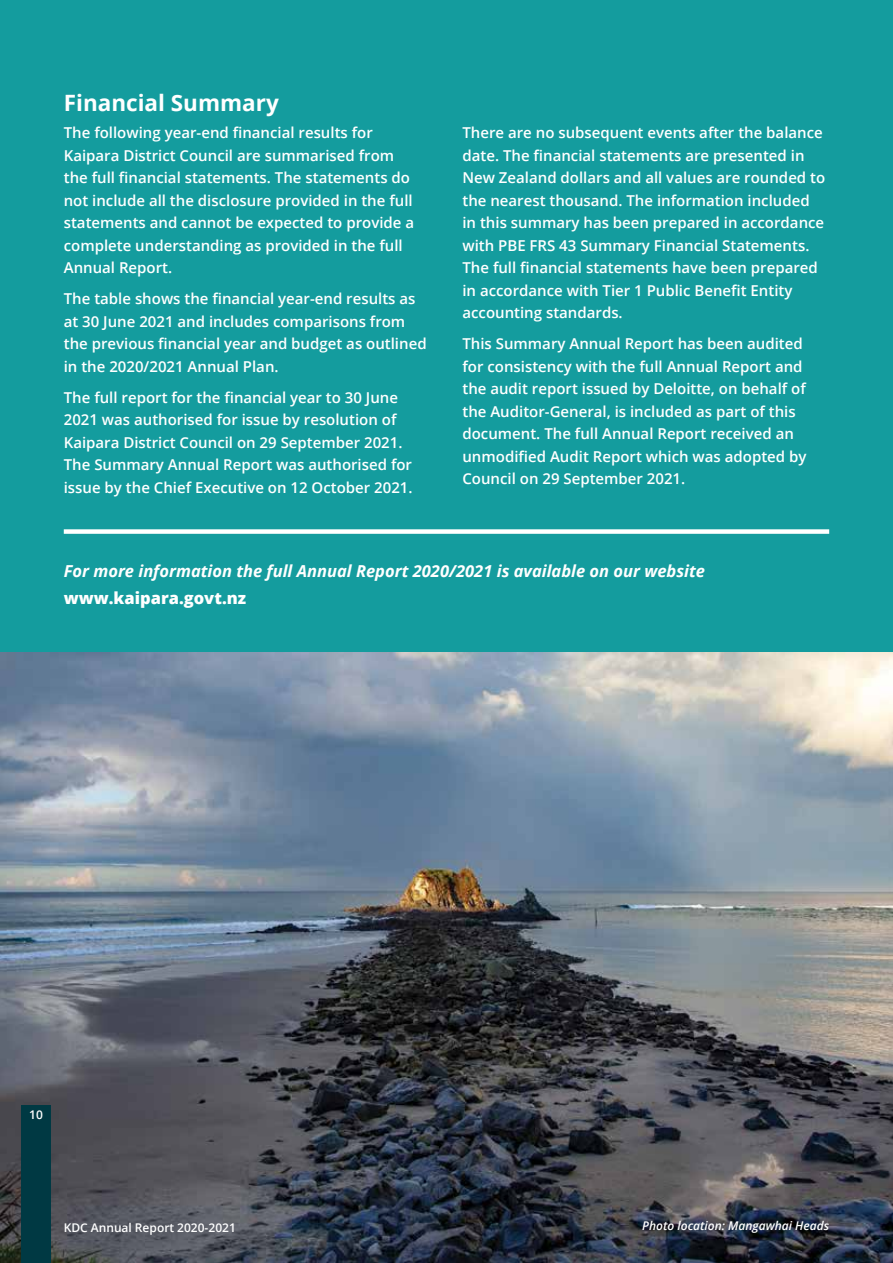
<style>
.page{position:relative;width:893px;height:1263px;background:#fff}
.page>*{position:absolute;margin:0;border:0;box-sizing:border-box;transform-origin:0 0}
.t1{font:700 22.5px "Open Sans";color:#fff}
.t2{font:italic 700 16.5px "Open Sans";color:#fff}
.t3{font:800 16.5px "Open Sans";color:#fff}
.t4{font:600 15px/22.5px "Open Sans";color:#fff}
.t5{font:italic 600 12px "Open Sans";color:#fff}
.t6{font:600 12px "Open Sans";color:#fff}
</style>
<div class="page">
<img style="left:0;top:651px;width:893px;height:612px">
<div style="left:0;top:0;width:893px;height:651px;background:#149c9e"></div>
<div style="left:21px;top:1106px;width:30px;height:157px;background:#003943"></div>
<div style="left:64px;top:529px;width:765px;height:5px;background:#fff"></div>
<h1 class="t1" style="left:64px;top:87px;width:217px">Financial Summary</h1>
<p class="t4" style="left:64px;top:121px;width:352px">The following year-end financial results for Kaipara District Council are summarised from the full financial statements. The statements do not include all the disclosure provided in the full statements and cannot be expected to provide a complete understanding as provided in the full Annual Report.</p>
<p class="t4" style="left:64px;top:287px;width:364px">The table shows the financial year-end results as at 30 June 2021 and includes comparisons from the previous financial year and budget as outlined in the 2020/2021 Annual Plan.</p>
<p class="t4" style="left:64px;top:385px;width:350px">The full report for the financial year to 30 June 2021 was authorised for issue by resolution of Kaipara District Council on 29 September 2021.<br>The Summary Annual Report was authorised for issue by the Chief Executive on 12 October 2021.</p>
<p class="t4" style="left:462px;top:121px;width:364px">There are no subsequent events after the balance date. The financial statements are presented in New Zealand dollars and all values are rounded to the nearest thousand. The information included in this summary has been prepared in accordance with PBE FRS 43 Summary Financial Statements.<br>The full financial statements have been prepared in accordance with Tier 1 Public Benefit Entity accounting standards.</p>
<p class="t4" style="left:462px;top:332px;width:346px">This Summary Annual Report has been audited for consistency with the full Annual Report and the audit report issued by Deloitte, on behalf of the Auditor-General, is included as part of this document. The full Annual Report received an unmodified Audit Report which was adopted by Council on 29 September 2021.</p>
<p class="t2" style="left:64px;top:559px;width:643px">For more information the full Annual Report 2020/2021 is available on our website</p>
<p class="t3" style="left:64px;top:585px;width:184px">www.kaipara.govt.nz</p>
<p class="t6" style="left:29px;top:1106px;width:15px">10</p>
<p class="t6" style="left:64px;top:1219px;width:174px">KDC Annual Report 2020-2021</p>
<p class="t5" style="left:642px;top:1217px;width:188px">Photo location: Mangawhai Heads</p>
</div>
